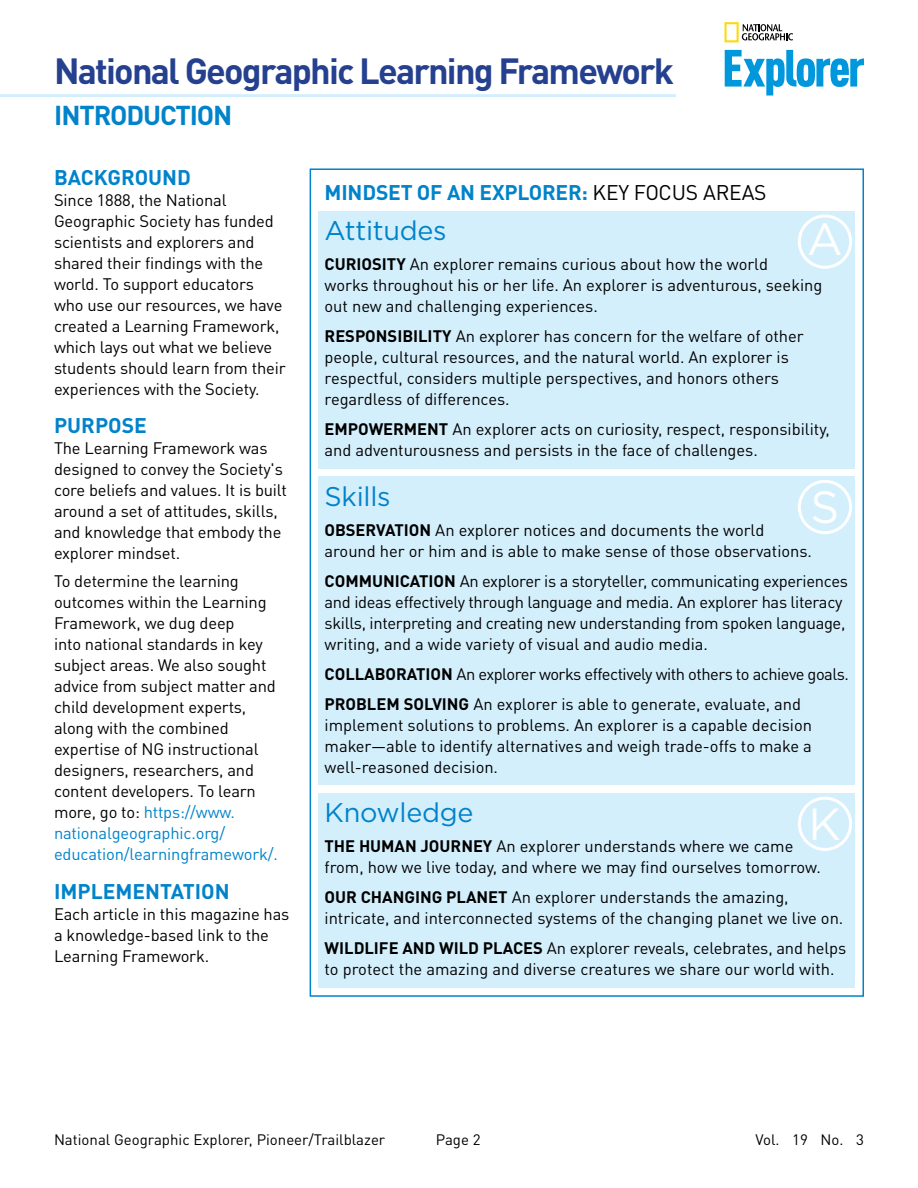
<style>
.page{position:relative;width:918px;height:1188px;background:#fff}
.page>*{position:absolute;margin:0;border:0;box-sizing:border-box;transform-origin:0 0}
.t1{font:45px "Gotham";color:#fff}
.t2{font:700 36px "DINOT";letter-spacing:-.05em;color:#25408f}
.t3{font:27px "Gotham";letter-spacing:-.01em;color:#0083ca}
.t4{font:700 27px "DINOT";letter-spacing:-.04em;color:#0083ca}
.t5{font:700 21px "DINOT";color:#0083ca}
.t6{font:16.5px/21px "DINOT";letter-spacing:-.01em;color:#000}
.t7{font:16.5px/30px "DINOT";letter-spacing:-.03em;color:#000}
.t8{font:15px "DINOT";color:#000}
.s1{color:#0083ca}
.s2{font-weight:400;color:#000}
.s3{font-weight:700}
</style>
<div class="page">
<hr style="left:0;top:94px;width:676px;height:3px;background:#d4effc">
<svg style="left:725px;top:50px;width:139px;height:46px"></svg>
<svg style="left:725px;top:22px;width:68px;height:20px"></svg>
<div style="left:319px;top:211px;width:536px;height:43px;background:#d4effc"></div>
<div style="left:319px;top:250px;width:536px;height:75px;background:#d4effc"></div>
<div style="left:319px;top:322px;width:536px;height:96px;background:#d4effc"></div>
<div style="left:319px;top:415px;width:536px;height:54px;background:#d4effc"></div>
<div style="left:319px;top:476px;width:536px;height:44px;background:#d4effc"></div>
<div style="left:319px;top:515px;width:536px;height:54px;background:#d4effc"></div>
<div style="left:319px;top:566px;width:536px;height:96px;background:#d4effc"></div>
<div style="left:319px;top:659px;width:536px;height:33px;background:#d4effc"></div>
<div style="left:319px;top:689px;width:536px;height:96px;background:#d4effc"></div>
<div style="left:319px;top:793px;width:536px;height:43px;background:#d4effc"></div>
<div style="left:319px;top:832px;width:536px;height:54px;background:#d4effc"></div>
<div style="left:319px;top:883px;width:536px;height:54px;background:#d4effc"></div>
<div style="left:319px;top:934px;width:536px;height:54px;background:#d4effc"></div>
<div style="left:798px;top:215px;width:54px;height:54px;border:3px solid #fff;border-radius:50%"></div>
<div style="left:798px;top:480px;width:54px;height:54px;border:3px solid #fff;border-radius:50%"></div>
<div style="left:798px;top:797px;width:54px;height:54px;border:3px solid #fff;border-radius:50%"></div>
<h2 class="t2" style="left:54px;top:43px;width:621px">National Geographic Learning Framework</h2>
<h3 class="t4" style="left:54px;top:94px;width:180px">INTRODUCTION</h3>
<p class="t5" style="left:54px;top:161px;width:138px">BACKGROUND</p>
<p class="t6" style="left:54px;top:188px;width:233px">Since 1888, the National<br>Geographic Society has funded scientists and explorers and shared their findings with the world. To support educators who use our resources, we have created a Learning Framework, which lays out what we believe students should learn from their experiences with the Society.</p>
<p class="t5" style="left:54px;top:409px;width:94px">PURPOSE</p>
<p class="t6" style="left:54px;top:437px;width:235px">The Learning Framework was designed to convey the Society's core beliefs and values. It is built around a set of attitudes, skills, and knowledge that embody the explorer mindset.</p>
<p class="t6" style="left:54px;top:569px;width:226px">To determine the learning outcomes within the Learning<br>Framework, we dug deep<br>into national standards in key subject areas. We also sought advice from subject matter and child development experts, along with the combined expertise of NG instructional designers, researchers, and content developers. To learn more, go to: <span class="s1">https://www. nationalgeographic.org/ education/learningframework/.</span></p>
<p class="t5" style="left:54px;top:875px;width:177px">IMPLEMENTATION</p>
<p class="t6" style="left:54px;top:902px;width:237px">Each article in this magazine has a knowledge-based link to the<br>Learning Framework.</p>
<p class="t5" style="left:325px;top:176px;width:444px">MINDSET OF AN EXPLORER: <span class="s2">KEY FOCUS AREAS</span></p>
<h3 class="t3" style="left:325px;top:213px;width:124px">Attitudes</h3>
<p class="t6" style="left:325px;top:253px;width:499px"><span class="s3">CURIOSITY</span> An explorer remains curious about how the world<br>works throughout his or her life. An explorer is adventurous, seeking out new and challenging experiences.</p>
<p class="t6" style="left:325px;top:325px;width:481px"><span class="s3">RESPONSIBILITY</span> An explorer has concern for the welfare of other people, cultural resources, and the natural world. An explorer is respectful, considers multiple perspectives, and honors others regardless of differences.</p>
<p class="t6" style="left:325px;top:418px;width:507px"><span class="s3">EMPOWERMENT</span> An explorer acts on curiosity, respect, responsibility, and adventurousness and persists in the face of challenges.</p>
<h3 class="t3" style="left:325px;top:479px;width:68px">Skills</h3>
<p class="t6" style="left:325px;top:518px;width:489px"><span class="s3">OBSERVATION</span> An explorer notices and documents the world around her or him and is able to make sense of those observations.</p>
<p class="t6" style="left:325px;top:569px;width:525px"><span class="s3">COMMUNICATION</span> An explorer is a storyteller, communicating experiences and ideas effectively through language and media. An explorer has literacy skills, interpreting and creating new understanding from spoken language, writing, and a wide variety of visual and audio media.</p>
<p class="t7" style="left:325px;top:658px;width:526px"><span class="s3">COLLABORATION</span> An explorer works effectively with others to achieve goals.<br><span class="s3">PROBLEM SOLVING</span> An explorer is able to generate, evaluate, and</p>
<p class="t6" style="left:325px;top:713px;width:489px;text-align:justify">implement solutions to problems. An explorer is a capable decision maker—able to identify alternatives and weigh trade-offs to make a well-reasoned decision.</p>
<h3 class="t3" style="left:325px;top:795px;width:150px">Knowledge</h3>
<p class="t6" style="left:325px;top:835px;width:498px"><span class="s3">THE HUMAN JOURNEY</span> An explorer understands where we came from, how we live today, and where we may find ourselves tomorrow.</p>
<p class="t6" style="left:325px;top:886px;width:520px"><span class="s3">OUR CHANGING PLANET</span> An explorer understands the amazing, intricate, and interconnected systems of the changing planet we live on.</p>
<p class="t6" style="left:325px;top:937px;width:523px"><span class="s3">WILDLIFE AND WILD PLACES</span> An explorer reveals, celebrates, and helps to protect the amazing and diverse creatures we share our world with.</p>
<h1 class="t1" style="left:807px;top:211px;width:37px">A</h1>
<h1 class="t1" style="left:810px;top:478px;width:30px">S</h1>
<h1 class="t1" style="left:809px;top:795px;width:34px">K</h1>
<p class="t8" style="left:54px;top:1129px;width:333px">National Geographic Explorer, Pioneer/Trailblazer</p>
<p class="t8" style="left:436px;top:1129px;width:46px">Page 2</p>
<p class="t8" style="left:755px;top:1129px;width:110px">Vol. 19 No. 3</p>
</div>
